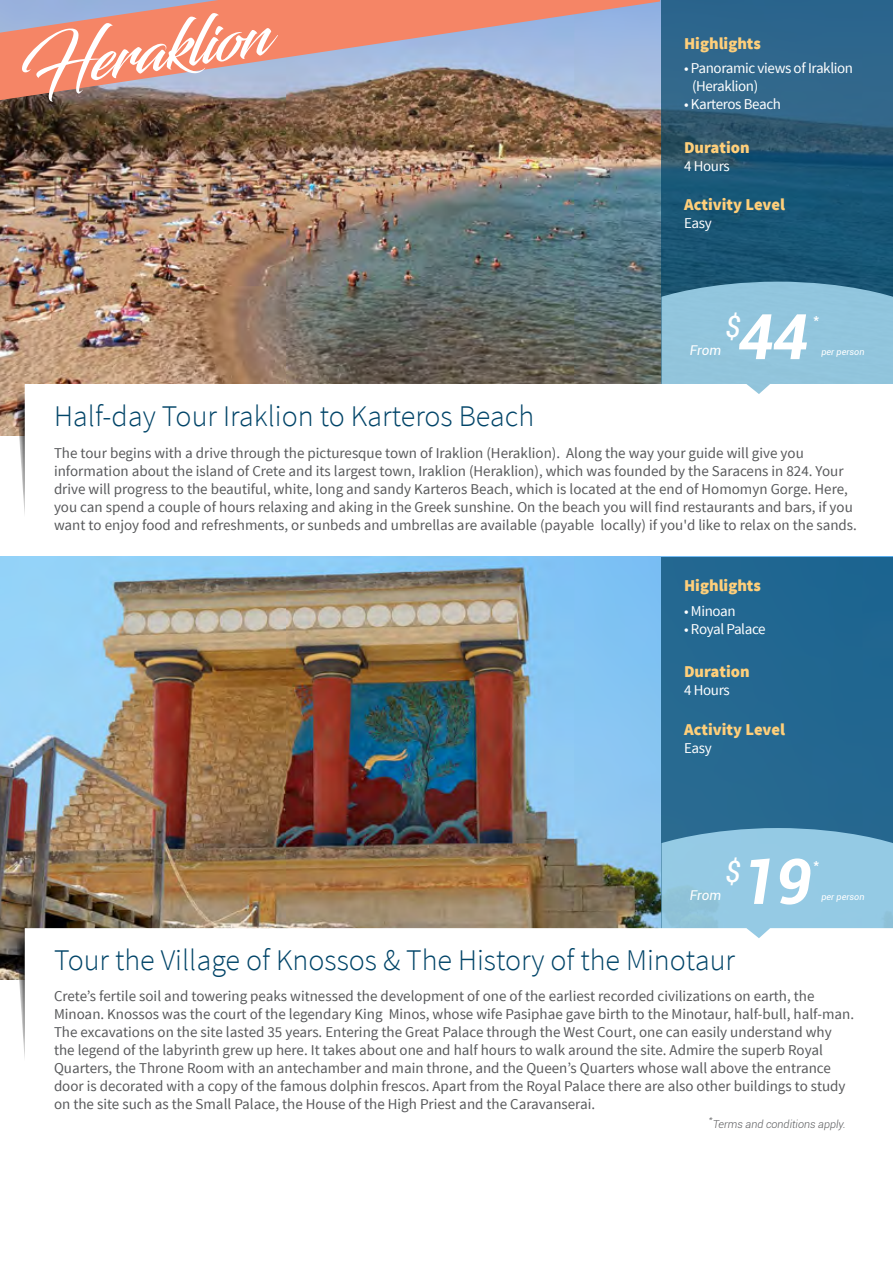
<style>
.page{position:relative;width:893px;height:1263px;background:#fff}
.page>*{position:absolute;margin:0;border:0;box-sizing:border-box;transform-origin:0 0}
.t1{font:66px "Blacksword";color:#fff}
.t2{font:italic 700 63px "Roboto";color:#fff}
.t3{font:300 30px "Source Sans Pro";color:#004468}
.t4{font:italic condensed 30px "Roboto";color:#fff}
.t5{font:900 16.5px "Source Sans Pro";color:#ffcf7a}
.t6{font:15px/18px "Source Sans Pro";color:#58595b}
.t7{font:15px/18px "Source Sans Pro";letter-spacing:-.025em;color:#fff}
.t8{font:15px "Roboto";color:#fff}
.t9{font:italic 13.5px "Roboto";letter-spacing:-.01em;color:#fff}
.t10{font:italic 300 10.8px "Roboto";color:#58595b}
.t11{font:italic 300 9.45px "Roboto";color:#58595b}
.t12{font:italic 9px "Roboto";color:#fff}
</style>
<div class="page">
<img style="left:0;top:557px;width:661px;height:423px">
<img style="left:0;top:0;width:661px;height:435px">
<svg style="left:661px;top:0;width:232px;height:282px;background:#245c7c"></svg>
<div style="left:661px;top:282px;width:232px;height:102px;background:#91c5dd"></div>
<div style="left:661px;top:557px;width:232px;height:423px;background:#236791"></div>
<svg style="left:661px;top:828px;width:232px;height:100px;background:#8ec4de"></svg>
<svg style="left:0;top:0;width:660px;height:100px;background:#c49796"></svg>
<svg style="left:16px;top:394px;width:9px;height:120px"></svg>
<svg style="left:25px;top:384px;width:745px;height:51px"></svg>
<svg style="left:16px;top:938px;width:9px;height:120px"></svg>
<svg style="left:25px;top:928px;width:868px;height:52px"></svg>
<h1 class="t1" style="left:14px;top:29px;width:254px;rotate:-8deg">Heraklion</h1>
<p class="t5" style="left:684px;top:32px;width:78px">Highlights</p>
<p class="t7" style="left:692px;top:60px;width:163px;text-indent:-8px">• Panoramic views of Iraklion (Heraklion)</p>
<p class="t7" style="left:684px;top:96px;width:98px">• Karteros Beach</p>
<p class="t5" style="left:684px;top:136px;width:67px">Duration</p>
<p class="t7" style="left:684px;top:157px;width:47px">4 Hours</p>
<p class="t5" style="left:684px;top:194px;width:102px">Activity Level</p>
<p class="t7" style="left:684px;top:215px;width:29px">Easy</p>
<h3 class="t4" style="left:726px;top:305px;width:17px">$</h3>
<h2 class="t2" style="left:738px;top:292px;width:72px">44</h2>
<p class="t8" style="left:813px;top:308px;width:8px">*</p>
<p class="t9" style="left:690px;top:341px;width:33px">From</p>
<p class="t12" style="left:821px;top:346px;width:45px">per person</p>
<h3 class="t3" style="left:54px;top:398px;width:482px">Half-day Tour Iraklion to Karteros Beach</h3>
<p class="t6" style="left:54px;top:444px;width:804px">The tour begins with a drive through the picturesque town of Iraklion (Heraklion). Along the way your guide will give you information about the island of Crete and its largest town, Iraklion (Heraklion), which was founded by the Saracens in 824. Your drive will progress to the beautiful, white, long and sandy Karteros Beach, which is located at the end of Homomyn Gorge. Here, you can spend a couple of hours relaxing and aking in the Greek sunshine. On the beach you will find restaurants and bars, if you want to enjoy food and refreshments, or sunbeds and umbrellas are available (payable locally) if you'd like to relax on the sands.</p>
<p class="t5" style="left:684px;top:575px;width:78px">Highlights</p>
<p class="t7" style="left:684px;top:602px;width:53px">• Minoan</p>
<p class="t7" style="left:684px;top:620px;width:83px">• Royal Palace</p>
<p class="t5" style="left:684px;top:661px;width:67px">Duration</p>
<p class="t7" style="left:684px;top:681px;width:47px">4 Hours</p>
<p class="t5" style="left:684px;top:718px;width:102px">Activity Level</p>
<p class="t7" style="left:684px;top:739px;width:29px">Easy</p>
<h3 class="t4" style="left:726px;top:850px;width:17px">$</h3>
<p class="t9" style="left:690px;top:886px;width:33px">From</p>
<h2 class="t2" style="left:741px;top:837px;width:72px">19</h2>
<p class="t8" style="left:813px;top:853px;width:8px">*</p>
<p class="t12" style="left:821px;top:891px;width:45px">per person</p>
<h3 class="t3" style="left:54px;top:941px;width:682px">Tour the Village of Knossos &amp; The History of the Minotaur</h3>
<p class="t6" style="left:54px;top:987px;width:802px">Crete’s fertile soil and towering peaks witnessed the development of one of the earliest recorded civilizations on earth, the Minoan. Knossos was the court of the legendary King Minos, whose wife Pasiphae gave birth to the Minotaur, half-bull, half-man.<br>The excavations on the site lasted 35 years. Entering the Great Palace through the West Court, one can easily understand why the legend of the labyrinth grew up here. It takes about one and half hours to walk around the site. Admire the superb Royal Quarters, the Throne Room with an antechamber and main throne, and the Queen’s Quarters whose wall above the entrance door is decorated with a copy of the famous dolphin frescos. Apart from the Royal Palace there are also other buildings to study on the site such as the Small Palace, the House of the High Priest and the Caravanserai.</p>
<p class="t11" style="left:709px;top:1112px;width:6px">*</p>
<p class="t10" style="left:713px;top:1116px;width:135px">Terms and conditions apply.</p>
</div>
